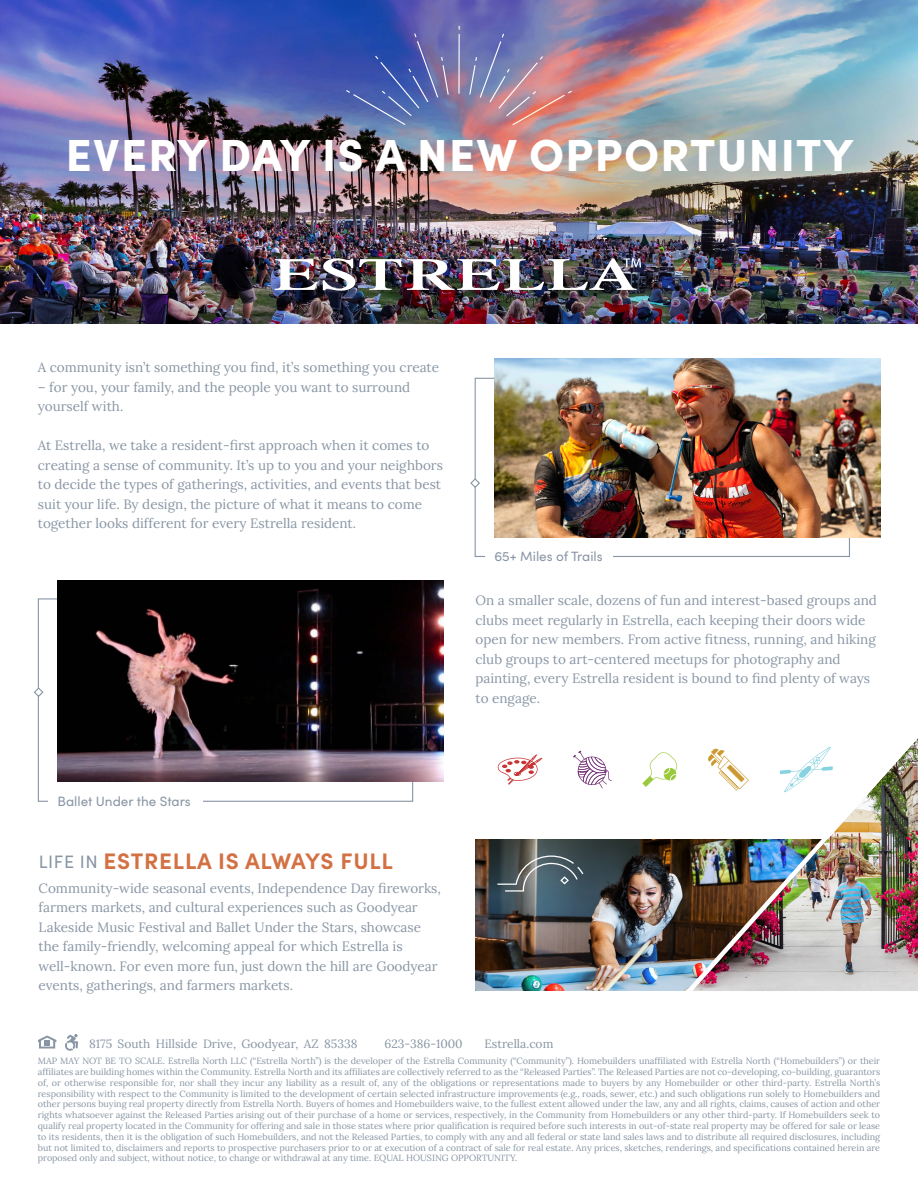
<style>
.page{position:relative;width:918px;height:1188px;background:#fff}
.page>*{position:absolute;margin:0;border:0;box-sizing:border-box;transform-origin:0 0}
.t1{font:900 45px "Sofia Pro";letter-spacing:.03em;color:#fff}
.t2{font:700 22.5px "Sofia Pro";letter-spacing:.035em;color:#d37145}
.t3{font:13.5px/19.5px "Lora";color:#8996a5}
.t4{font:13.5px "Sofia Pro";color:#8996a5}
.t5{font:12px "Lora";color:#8795a4}
.t6{font:9px/10.8px "Lora";color:#8795a4;text-align:justify}
.s1{font-weight:400;font-size:18px;color:#8996a5}
</style>
<div class="page">
<img style="left:0;top:0;width:918px;height:225px">
<img style="left:0;top:225px;width:918px;height:99px">
<svg style="left:38px;top:1035px;width:18px;height:14px"></svg>
<svg style="left:65px;top:1034px;width:13px;height:17px"></svg>
<img style="left:494px;top:358px;width:386px;height:180px">
<img style="left:58px;top:581px;width:385px;height:200px">
<svg style="left:34px;top:687px;width:10px;height:11px"></svg>
<svg style="left:470px;top:477px;width:10px;height:12px"></svg>
<img style="left:7px;top:17px;width:874px;height:243px">
<img style="left:275px;top:258px;width:366px;height:33px">
<img style="left:345px;top:25px;width:228px;height:101px">
<img style="left:475px;top:839px;width:202px;height:152px">
<svg style="left:498px;top:754px;width:44px;height:31px"></svg>
<svg style="left:642px;top:752px;width:35px;height:35px"></svg>
<svg style="left:573px;top:751px;width:39px;height:37px"></svg>
<img style="left:677px;top:738px;width:241px;height:253px">
<svg style="left:497px;top:856px;width:86px;height:36px;background:#5c6a70"></svg>
<p class="t1" style="left:66px;top:120px;width:789px">EVERY DAY IS A NEW OPPORTUNITY</p>
<p class="t3" style="left:38px;top:357px;width:403px">A community isn’t something you find, it’s something you create</p>
<p class="t3" style="left:38px;top:376px;width:374px">– for you, your family, and the people you want to surround yourself with.</p>
<p class="t3" style="left:38px;top:435px;width:407px">At Estrella, we take a resident-first approach when it comes to creating a sense of community. It’s up to you and your neighbors to decide the types of gatherings, activities, and events that best suit your life. By design, the picture of what it means to come together looks different for every Estrella resident.</p>
<p class="t4" style="left:494px;top:546px;width:110px">65+ Miles of Trails</p>
<p class="t3" style="left:475px;top:590px;width:403px">On a smaller scale, dozens of fun and interest-based groups and clubs meet regularly in Estrella, each keeping their doors wide open for new members. From active fitness, running, and hiking club groups to art-centered meetups for photography and painting, every Estrella resident is bound to find plenty of ways to engage.</p>
<p class="t4" style="left:58px;top:791px;width:135px">Ballet Under the Stars</p>
<p class="t2" style="left:39px;top:844px;width:356px"><span class="s1">LIFE IN</span> ESTRELLA IS ALWAYS FULL</p>
<p class="t3" style="left:39px;top:877px;width:404px">Community-wide seasonal events, Independence Day fireworks, farmers markets, and cultural experiences such as Goodyear Lakeside Music Festival and Ballet Under the Stars, showcase the family-friendly, welcoming appeal for which Estrella is well-known. For even more fun, just down the hill are Goodyear events, gatherings, and farmers markets.</p>
<p class="t5" style="left:89px;top:1035px;width:270px">8175 South Hillside Drive, Goodyear, AZ 85338</p>
<p class="t5" style="left:385px;top:1035px;width:80px">623-386-1000</p>
<p class="t5" style="left:484px;top:1035px;width:71px">Estrella.com</p>
<p class="t6" style="left:38px;top:1055px;width:844px">MAP MAY NOT BE TO SCALE. Estrella North LLC (“Estrella North”) is the developer of the Estrella Community (“Community”). Homebuilders unaffiliated with Estrella North (“Homebuilders”) or their affiliates are building homes within the Community. Estrella North and its affiliates are collectively referred to as the “Released Parties”. The Released Parties are not co-developing, co-building, guarantors of, or otherwise responsible for, nor shall they incur any liability as a result of, any of the obligations or representations made to buyers by any Homebuilder or other third-party. Estrella North’s responsibility with respect to the Community is limited to the development of certain selected infrastructure improvements (e.g., roads, sewer, etc.) and such obligations run solely to Homebuilders and other persons buying real property directly from Estrella North. Buyers of homes and Homebuilders waive, to the fullest extent allowed under the law, any and all rights, claims, causes of action and other rights whatsoever against the Released Parties arising out of their purchase of a home or services, respectively, in the Community from Homebuilders or any other third-party. If Homebuilders seek to qualify real property located in the Community for offering and sale in those states where prior qualification is required before such interests in out-of-state real property may be offered for sale or lease to its residents, then it is the obligation of such Homebuilders, and not the Released Parties, to comply with any and all federal or state land sales laws and to distribute all required disclosures, including but not limited to, disclaimers and reports to prospective purchasers prior to or at execution of a contract of sale for real estate. Any prices, sketches, renderings, and specifications contained herein are proposed only and subject, without notice, to change or withdrawal at any time. EQUAL HOUSING OPPORTUNITY.</p>
</div>
